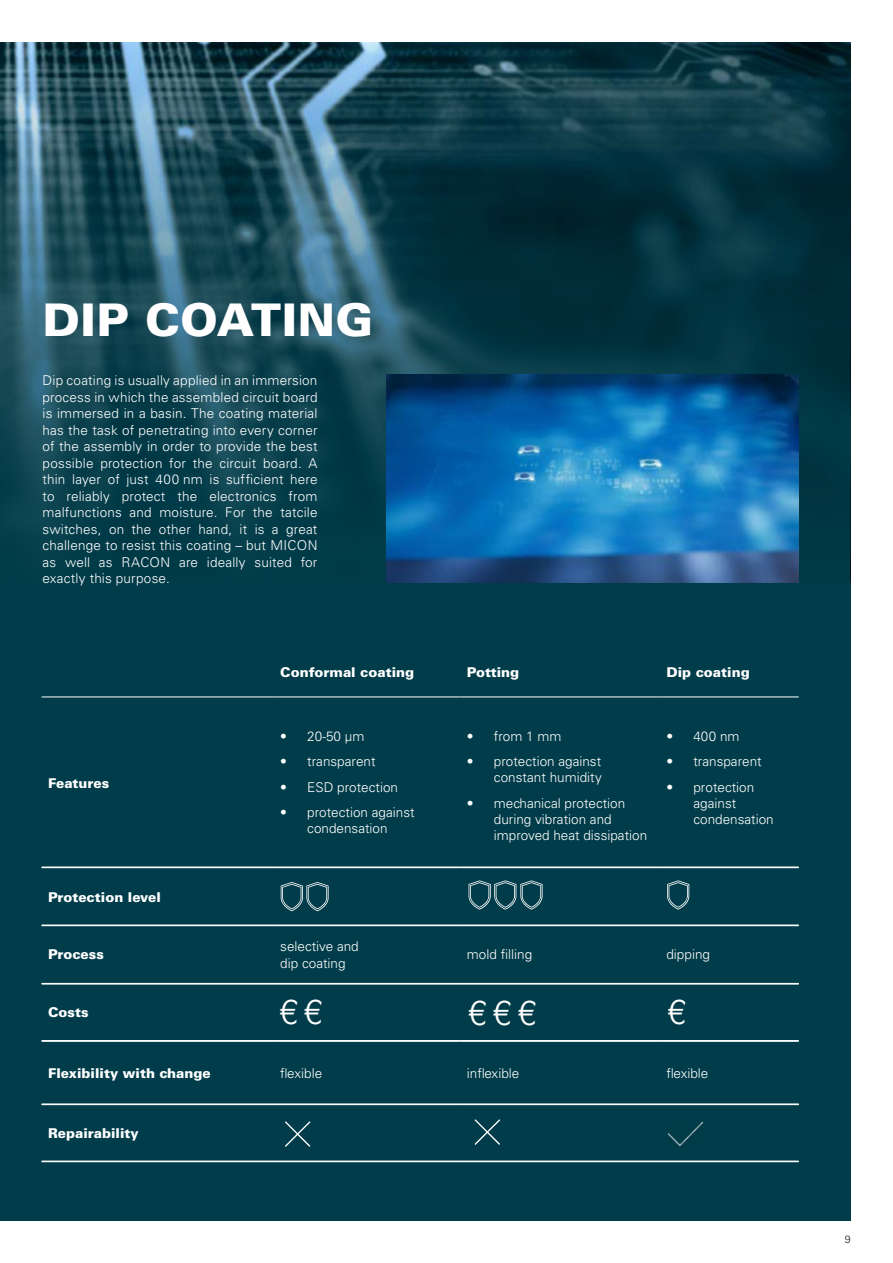
<style>
.page{position:relative;width:893px;height:1263px;background:#fff}
.page>*{position:absolute;margin:0;border:0;box-sizing:border-box;transform-origin:0 0}
.Headline_größe_varia{font:900 45px "Univers LT Std";letter-spacing:.015em;color:#fff}
.Paginierung{font:300 34.65px "Univers LT Std";color:#fff}
.Fließtext{font:300 13.5px/16.5px "Univers LT Std";color:#fff}
.Paginierung-2{font:900 13.5px "Univers LT Std";color:#fff}
.Paginierung-3{font:300 13.5px "Univers LT Std";color:#fff}
.t1{font:300 10.5px "Univers LT Std";color:#231f20}
</style>
<div class="page">
<div style="left:0;top:583px;width:850px;height:637px;background:#003c49"></div>
<svg style="left:0;top:43px;width:850px;height:540px;background:#134350"></svg>
<img style="left:386px;top:375px;width:413px;height:207px">
<svg style="left:667px;top:880px;width:22px;height:30px"></svg>
<svg style="left:468px;top:880px;width:75px;height:30px"></svg>
<svg style="left:281px;top:882px;width:48px;height:29px"></svg>
<svg style="left:285px;top:1121px;width:25px;height:26px"></svg>
<svg style="left:475px;top:1119px;width:25px;height:26px"></svg>
<img style="left:668px;top:1122px;width:34px;height:23px">
<hr style="left:42px;top:696px;width:232px;height:1px;background:#fff">
<hr style="left:274px;top:696px;width:186px;height:1px;background:#fff">
<hr style="left:460px;top:696px;width:200px;height:1px;background:#fff">
<hr style="left:660px;top:696px;width:139px;height:1px;background:#fff">
<hr style="left:42px;top:867px;width:232px;height:1px;background:#fff">
<hr style="left:274px;top:867px;width:186px;height:1px;background:#fff">
<hr style="left:460px;top:867px;width:200px;height:1px;background:#fff">
<hr style="left:660px;top:867px;width:139px;height:1px;background:#fff">
<hr style="left:42px;top:925px;width:232px;height:1px;background:#fff">
<hr style="left:274px;top:925px;width:186px;height:1px;background:#fff">
<hr style="left:460px;top:925px;width:200px;height:1px;background:#fff">
<hr style="left:660px;top:925px;width:139px;height:1px;background:#fff">
<hr style="left:42px;top:983px;width:232px;height:1px;background:#fff">
<hr style="left:42px;top:984px;width:232px;height:1px;background:#fff">
<hr style="left:274px;top:983px;width:186px;height:1px;background:#fff">
<hr style="left:274px;top:984px;width:186px;height:1px;background:#fff">
<hr style="left:460px;top:983px;width:200px;height:1px;background:#fff">
<hr style="left:460px;top:984px;width:200px;height:1px;background:#fff">
<hr style="left:660px;top:983px;width:139px;height:1px;background:#fff">
<hr style="left:660px;top:984px;width:139px;height:1px;background:#fff">
<hr style="left:42px;top:1040px;width:232px;height:1px;background:#fff">
<hr style="left:42px;top:1041px;width:232px;height:1px;background:#fff">
<hr style="left:274px;top:1040px;width:186px;height:1px;background:#fff">
<hr style="left:274px;top:1041px;width:186px;height:1px;background:#fff">
<hr style="left:460px;top:1040px;width:200px;height:1px;background:#fff">
<hr style="left:460px;top:1041px;width:200px;height:1px;background:#fff">
<hr style="left:660px;top:1040px;width:139px;height:1px;background:#fff">
<hr style="left:660px;top:1041px;width:139px;height:1px;background:#fff">
<hr style="left:42px;top:1104px;width:232px;height:1px;background:#fff">
<hr style="left:274px;top:1104px;width:186px;height:1px;background:#fff">
<hr style="left:460px;top:1104px;width:200px;height:1px;background:#fff">
<hr style="left:660px;top:1104px;width:139px;height:1px;background:#fff">
<hr style="left:42px;top:1161px;width:232px;height:1px;background:#fff">
<hr style="left:274px;top:1161px;width:186px;height:1px;background:#fff">
<hr style="left:460px;top:1161px;width:200px;height:1px;background:#fff">
<hr style="left:660px;top:1161px;width:139px;height:1px;background:#fff">
<p class="Headline_größe_varia" style="left:43px;top:291px;width:332px">DIP COATING</p>
<p class="Fließtext" style="left:43px;top:372px;width:277px;text-align:justify">Dip coating is usually applied in an immersion process in which the assembled circuit board is immersed in a basin. The coating material has the task of penetrating into every corner of the assembly in order to provide the best possible protection for the circuit board. A thin layer of just 400 nm is sufficient here to reliably protect the electronics from malfunctions and moisture. For the tatcile switches, on the other hand, it is a great challenge to resist this coating – but MICON as well as RACON are ideally suited for exactly this purpose.</p>
<p class="Paginierung-2" style="left:48px;top:775px;width:63px">Features</p>
<p class="Paginierung-2" style="left:48px;top:889px;width:114px">Protection level</p>
<p class="Paginierung-2" style="left:48px;top:946px;width:57px">Process</p>
<p class="Paginierung-2" style="left:48px;top:1004px;width:42px">Costs</p>
<p class="Paginierung-2" style="left:280px;top:664px;width:135px">Conformal coating</p>
<p class="Paginierung-2" style="left:467px;top:664px;width:54px">Potting</p>
<p class="Paginierung-2" style="left:666px;top:664px;width:85px">Dip coating</p>
<p class="Fließtext" style="left:280px;top:728px;width:86px">• 20-50 μm</p>
<p class="Fließtext" style="left:280px;top:753px;width:97px">• transparent</p>
<p class="Fließtext" style="left:280px;top:778px;width:119px">• ESD protection</p>
<p class="Fließtext" style="left:280px;top:804px;width:136px;text-align:center">• protection against condensation</p>
<p class="Paginierung-3" style="left:280px;top:938px;width:80px">selective and</p>
<p class="Paginierung-3" style="left:280px;top:955px;width:67px">dip coating</p>
<p class="Fließtext" style="left:467px;top:728px;width:96px">• from 1 mm</p>
<p class="Fließtext" style="left:467px;top:753px;width:136px;text-align:right">• protection against constant humidity</p>
<p class="Fließtext" style="left:494px;top:795px;width:155px;text-indent:-27px">• mechanical protection during vibration and improved heat dissipation</p>
<p class="Fließtext" style="left:666px;top:728px;width:75px">• 400 nm</p>
<p class="Fließtext" style="left:666px;top:753px;width:97px">• transparent</p>
<p class="Fließtext" style="left:693px;top:779px;width:82px;text-indent:-27px">• protection against condensation</p>
<p class="Paginierung-3" style="left:467px;top:946px;width:67px">mold filling</p>
<p class="Paginierung-3" style="left:666px;top:946px;width:45px">dipping</p>
<p class="Paginierung" style="left:279px;top:991px;width:45px">€€</p>
<p class="Paginierung" style="left:468px;top:991px;width:70px">€€€</p>
<p class="Paginierung" style="left:667px;top:991px;width:21px">€</p>
<p class="Paginierung-2" style="left:48px;top:1064px;width:164px">Flexibility with change</p>
<p class="Paginierung-3" style="left:280px;top:1064px;width:43px">flexible</p>
<p class="Paginierung-3" style="left:467px;top:1064px;width:54px">inflexible</p>
<p class="Paginierung-3" style="left:666px;top:1064px;width:43px">flexible</p>
<p class="Paginierung-2" style="left:48px;top:1124px;width:92px">Repairability</p>
<p class="t1" style="left:845px;top:1233px;width:7px">9</p>
</div>
